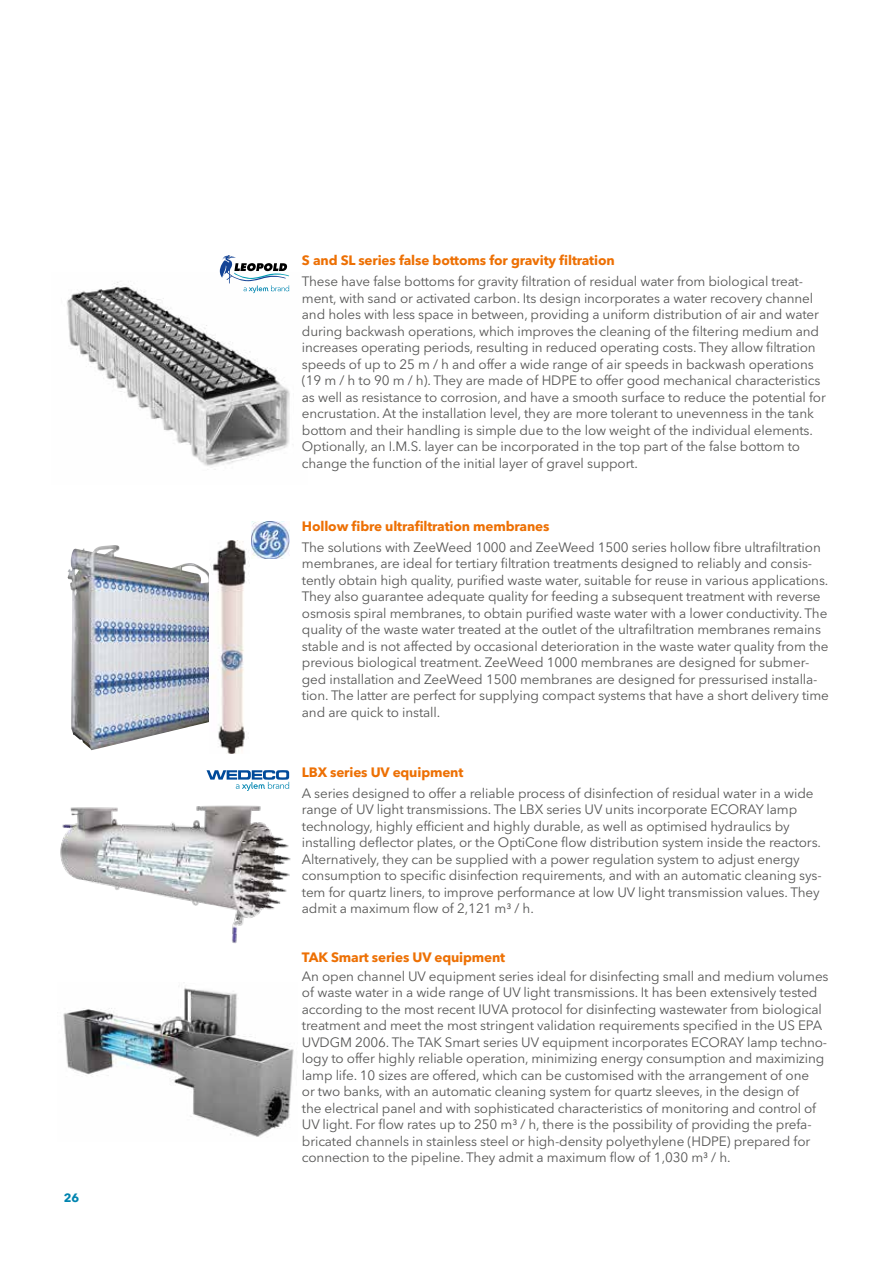
<style>
.page{position:relative;width:893px;height:1263px;background:#fff}
.page>*{position:absolute;margin:0;border:0;box-sizing:border-box;transform-origin:0 0}
.t1{font:13.5px/16.5px "Avenir Next LT Pro";letter-spacing:-.01em;color:#575756}
.t2{font:700 13.5px "Avenir Next LT Pro";letter-spacing:-.01em;color:#ed7004}
.t3{font:700 12px "Avenir Next LT Pro";color:#0085b0}
</style>
<div class="page">
<img style="left:67px;top:272px;width:223px;height:198px">
<img style="left:68px;top:545px;width:141px;height:205px">
<img style="left:212px;top:541px;width:37px;height:212px">
<img style="left:60px;top:805px;width:231px;height:139px">
<img style="left:63px;top:988px;width:231px;height:149px">
<svg style="left:220px;top:255px;width:69px;height:38px"></svg>
<img style="left:251px;top:521px;width:38px;height:37px">
<svg style="left:207px;top:770px;width:82px;height:21px"></svg>
<p class="t3" style="left:64px;top:1191px;width:17px">26</p>
<p class="t2" style="left:302px;top:252px;width:314px">S and SL series false bottoms for gravity filtration</p>
<p class="t1" style="left:302px;top:273px;width:525px">These have false bottoms for gravity filtration of residual water from biological treat&shy;ment, with sand or activated carbon. Its design incorporates a water recovery channel and holes with less space in between, providing a uniform distribution of air and water during backwash operations, which improves the cleaning of the filtering medium and increases operating periods, resulting in reduced operating costs. They allow filtration speeds of up to 25 m / h and offer a wide range of air speeds in backwash operations (19 m / h to 90 m / h). They are made of HDPE to offer good mechanical characteristics as well as resistance to corrosion, and have a smooth surface to reduce the potential for encrustation. At the installation level, they are more tolerant to unevenness in the tank bottom and their handling is simple due to the low weight of the individual elements.<br>Optionally, an I.M.S. layer can be incorporated in the top part of the false bottom to change the function of the initial layer of gravel support.</p>
<p class="t2" style="left:302px;top:518px;width:249px">Hollow fibre ultrafiltration membranes</p>
<p class="t1" style="left:302px;top:539px;width:529px">The solutions with ZeeWeed 1000 and ZeeWeed 1500 series hollow fibre ultrafiltration membranes, are ideal for tertiary filtration treatments designed to reliably and consis&shy;tently obtain high quality, purified waste water, suitable for reuse in various applications.<br>They also guarantee adequate quality for feeding a subsequent treatment with reverse osmosis spiral membranes, to obtain purified waste water with a lower conductivity. The quality of the waste water treated at the outlet of the ultrafiltration membranes remains stable and is not affected by occasional deterioration in the waste water quality from the previous biological treatment. ZeeWeed 1000 membranes are designed for submer&shy;ged installation and ZeeWeed 1500 membranes are designed for pressurised installa&shy;tion. The latter are perfect for supplying compact systems that have a short delivery time and are quick to install.</p>
<p class="t2" style="left:302px;top:764px;width:163px">LBX series UV equipment</p>
<p class="t1" style="left:302px;top:785px;width:521px">A series designed to offer a reliable process of disinfection of residual water in a wide range of UV light transmissions. The LBX series UV units incorporate ECORAY lamp technology, highly efficient and highly durable, as well as optimised hydraulics by installing deflector plates, or the OptiCone flow distribution system inside the reactors.<br>Alternatively, they can be supplied with a power regulation system to adjust energy consumption to specific disinfection requirements, and with an automatic cleaning sys&shy;tem for quartz liners, to improve performance at low UV light transmission values. They admit a maximum flow of 2,121 m³ / h.</p>
<p class="t2" style="left:302px;top:949px;width:205px">TAK Smart series UV equipment</p>
<p class="t1" style="left:302px;top:968px;width:528px">An open channel UV equipment series ideal for disinfecting small and medium volumes of waste water in a wide range of UV light transmissions. It has been extensively tested according to the most recent IUVA protocol for disinfecting wastewater from biological treatment and meet the most stringent validation requirements specified in the US EPA UVDGM 2006. The TAK Smart series UV equipment incorporates ECORAY lamp techno&shy;logy to offer highly reliable operation, minimizing energy consumption and maximizing lamp life. 10 sizes are offered, which can be customised with the arrangement of one<br>or two banks, with an automatic cleaning system for quartz sleeves, in the design of<br>the electrical panel and with sophisticated characteristics of monitoring and control of UV light. For flow rates up to 250 m³ / h, there is the possibility of providing the prefa&shy;bricated channels in stainless steel or high-density polyethylene (HDPE) prepared for connection to the pipeline. They admit a maximum flow of 1,030 m³ / h.</p>
</div>
